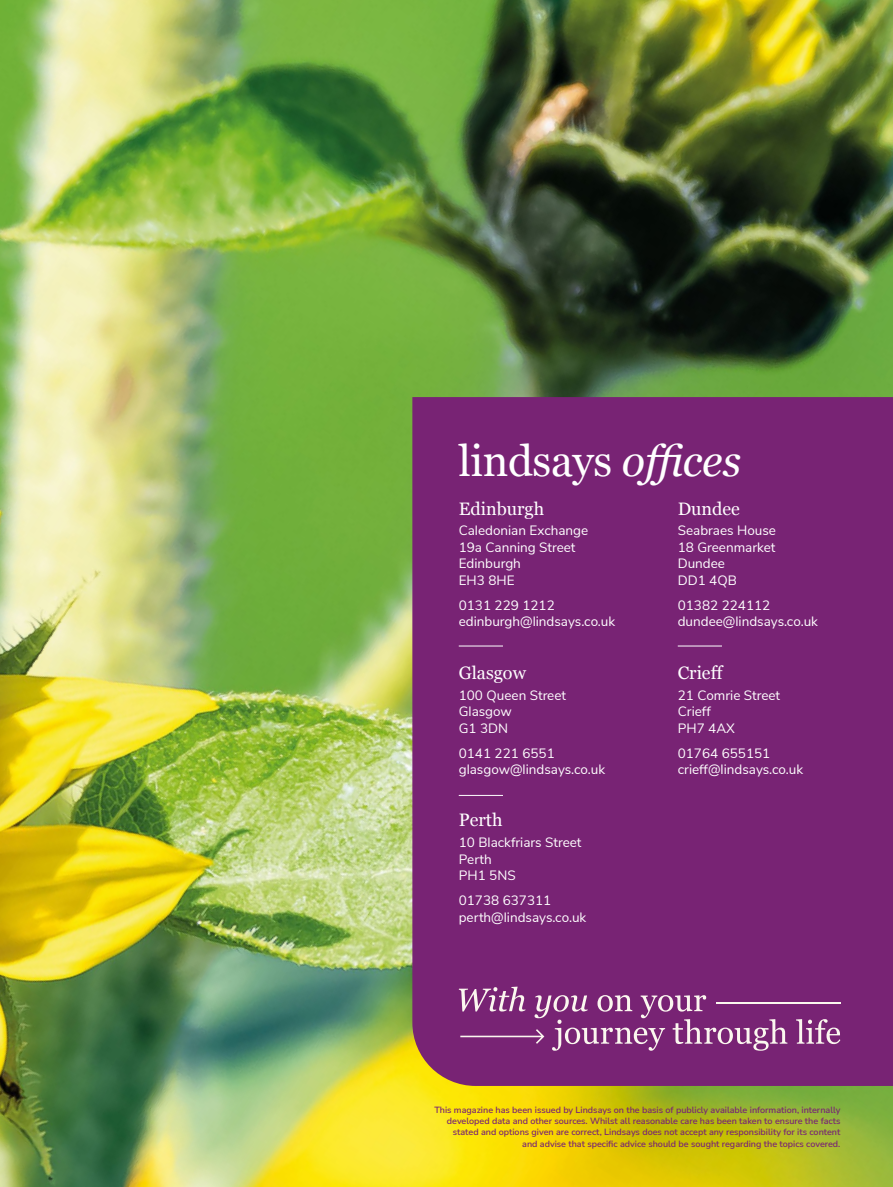
<style>
.page{position:relative;width:893px;height:1187px;background:#fff}
.page>*{position:absolute;margin:0;border:0;box-sizing:border-box;transform-origin:0 0}
.t1{font:43.5px "Georgia";letter-spacing:-.01em;color:#fff}
.t2{font:18px "Georgia";color:#fff}
.t3{font:13.5px/16.5px "Nunito Sans";color:#fff}
.t4{font:600 9px/11.2px "Nunito Sans";color:#782374;text-align:right}
.s1{font-style:italic}
</style>
<div class="page">
<img style="left:0;top:0;width:893px;height:1186px">
<div style="left:412px;top:397px;width:481px;height:688px;background:#782374"></div>
<hr style="left:459px;top:645px;width:44px;height:1px;background:#fff">
<hr style="left:459px;top:795px;width:44px;height:1px;background:#fff">
<hr style="left:678px;top:645px;width:44px;height:1px;background:#fff">
<svg style="left:796px;top:1019px;width:44px;height:24px"></svg>
<svg style="left:459px;top:986px;width:328px;height:64px;background:#8b4286"></svg>
<hr style="left:716px;top:1002px;width:124px;height:1px;background:#fbf7ef">
<h1 class="t1" style="left:458px;top:429px;width:284px">lindsays <span class="s1">offices</span></h1>
<h2 class="t2" style="left:459px;top:495px;width:87px">Edinburgh</h2>
<p class="t3" style="left:459px;top:521px;width:131px">Caledonian Exchange<br>19a Canning Street<br>Edinburgh<br>EH3 8HE</p>
<p class="t3" style="left:459px;top:596px;width:158px">0131 229 1212 edinburgh@lindsays.co.uk</p>
<h2 class="t2" style="left:459px;top:659px;width:69px">Glasgow</h2>
<p class="t3" style="left:459px;top:685px;width:109px">100 Queen Street<br>Glasgow<br>G1 3DN</p>
<p class="t3" style="left:459px;top:743px;width:148px">0141 221 6551 glasgow@lindsays.co.uk</p>
<h2 class="t2" style="left:459px;top:807px;width:45px">Perth</h2>
<p class="t3" style="left:459px;top:833px;width:124px">10 Blackfriars Street<br>Perth<br>PH1 5NS</p>
<p class="t3" style="left:459px;top:891px;width:129px">01738 637311 perth@lindsays.co.uk</p>
<h2 class="t2" style="left:678px;top:495px;width:64px">Dundee</h2>
<p class="t3" style="left:678px;top:521px;width:100px">Seabraes House<br>18 Greenmarket<br>Dundee<br>DD1 4QB</p>
<p class="t3" style="left:678px;top:596px;width:142px">01382 224112 dundee@lindsays.co.uk</p>
<h2 class="t2" style="left:678px;top:659px;width:47px">Crieff</h2>
<p class="t3" style="left:678px;top:685px;width:104px">21 Comrie Street<br>Crieff<br>PH7 4AX</p>
<p class="t3" style="left:678px;top:743px;width:127px">01764 655151 crieff@lindsays.co.uk</p>
<p class="t4" style="left:434px;top:1103px;width:408px">This magazine has been issued by Lindsays on the basis of publicly available information, internally developed data and other sources. Whilst all reasonable care has been taken to ensure the facts stated and options given are correct, Lindsays does not accept any responsibility for its content<br>and advise that specific advice should be sought regarding the topics covered.</p>
</div>
